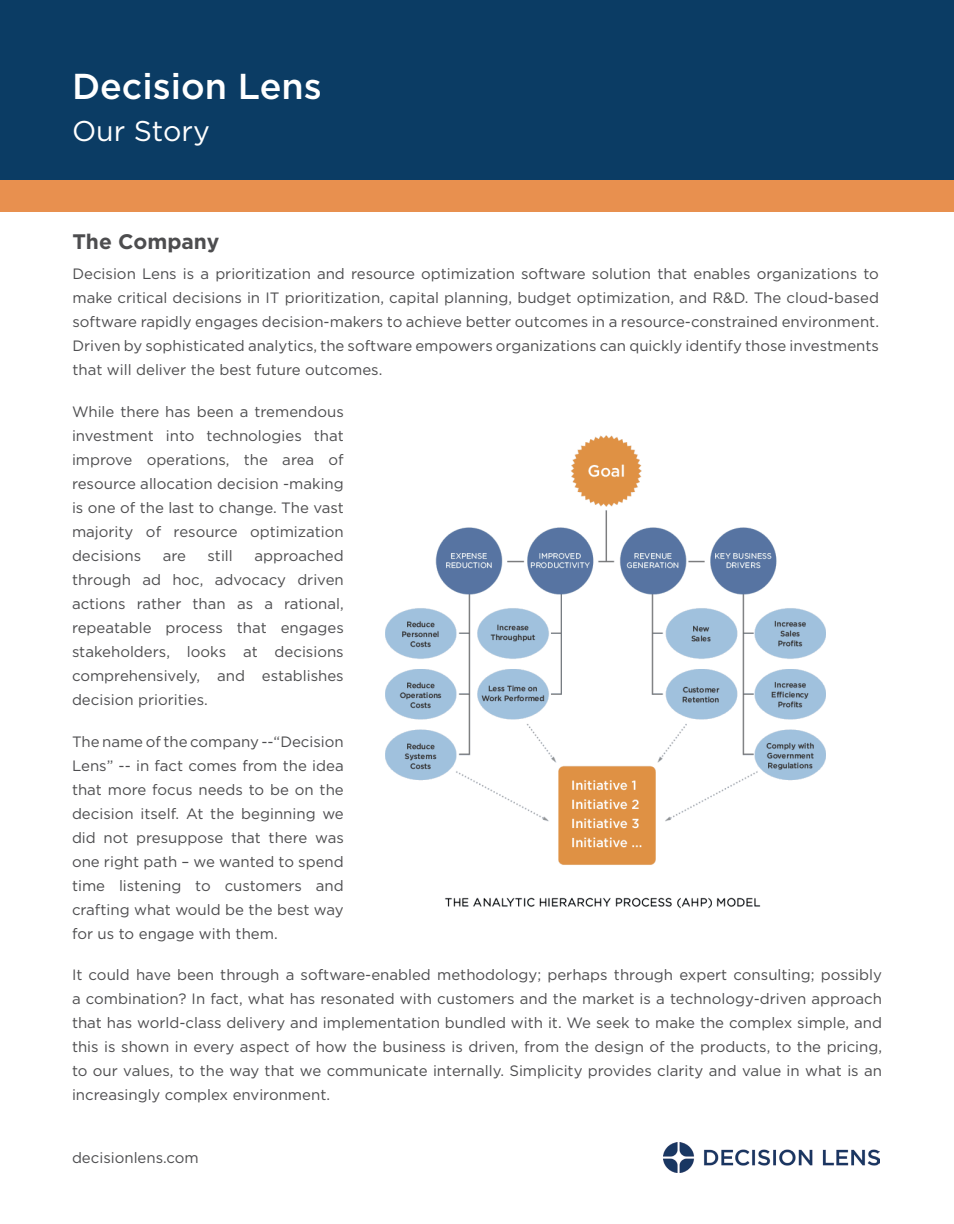
<style>
.page{position:relative;width:954px;height:1224px;background:#fff}
.page>*{position:absolute;margin:0;border:0;box-sizing:border-box;transform-origin:0 0}
.t1{font:500 36px "Gotham";color:#fff}
.t2{font:28.5px "Gotham";color:#fff}
.t3{font:700 21px "Gotham";color:#4d4d4f}
.t4{font:15px/24px "Gotham";color:#4d4d4f;text-align:justify}
</style>
<div class="page">
<div style="left:0;top:50px;width:954px;height:162px;background:#e8904f"></div>
<div style="left:0;top:0;width:954px;height:180px;background:#0b3c64"></div>
<img style="left:663px;top:1142px;width:216px;height:31px">
<img style="left:385px;top:435px;width:441px;height:474px">
<h1 class="t1" style="left:72px;top:63px;width:251px">Decision Lens</h1>
<h2 class="t2" style="left:72px;top:113px;width:139px">Our Story</h2>
<h3 class="t3" style="left:72px;top:228px;width:148px">The Company</h3>
<p class="t4" style="left:72px;top:261px;width:808px">Decision Lens is a prioritization and resource optimization software solution that enables organizations to make critical decisions in IT prioritization, capital planning, budget optimization, and R&amp;D. The cloud-based software rapidly engages decision-makers to achieve better outcomes in a resource-constrained environment.<br>Driven by sophisticated analytics, the software empowers organizations can quickly identify those investments that will deliver the best future outcomes.</p>
<p class="t4" style="left:72px;top:399px;width:273px">While there has been a tremendous investment into technologies that improve operations, the area of resource allocation decision -making is one of the last to change. The vast majority of resource optimization decisions</p>
<p class="t4" style="left:72px;top:543px;width:273px;text-indent:182px">approached through ad hoc, advocacy driven actions rather than as a rational, repeatable process that engages stakeholders, looks at decisions comprehensively, and establishes decision priorities.</p>
<p class="t4" style="left:72px;top:729px;width:273px">The name of the company --“Decision Lens” -- in fact comes from the idea that more focus needs to be on the decision itself. At the beginning we did not presuppose that there was one right path – we wanted to spend time listening to customers and crafting what would be the best way for us to engage with them.</p>
<p class="t4" style="left:72px;top:962px;width:812px">It could have been through a software-enabled methodology; perhaps through expert consulting; possibly a combination? In fact, what has resonated with customers and the market is a technology-driven approach that has world-class delivery and implementation bundled with it. We seek to make the complex simple, and this is shown in every aspect of how the business is driven, from the design of the products, to the pricing, to our values, to the way that we communicate internally. Simplicity provides clarity and value in what is an increasingly complex environment.</p>
<p class="t4" style="left:163px;top:543px;width:25px">are</p>
<p class="t4" style="left:208px;top:543px;width:27px">still</p>
<p class="t4" style="left:72px;top:1146px;width:128px">decisionlens.com</p>
</div>
